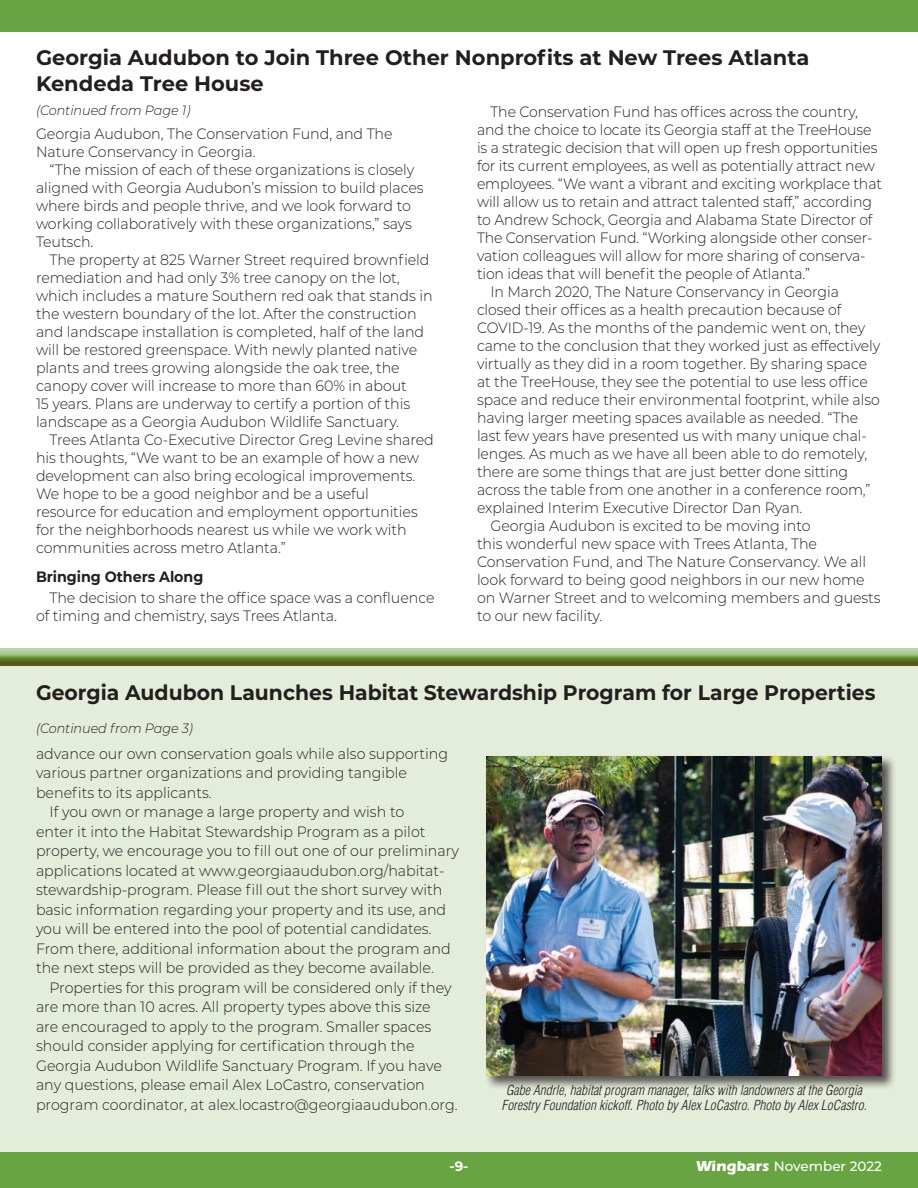
<style>
.page{position:relative;width:918px;height:1188px;background:#fff}
.page>*{position:absolute;margin:0;border:0;box-sizing:border-box;transform-origin:0 0}
.t1{font:700 21px/25.2px "Montserrat";color:#231f20}
.t2{font:300 15px/18px "Montserrat";letter-spacing:-.005em;color:#231f20;scale:.95 1}
.t3{font:300 15px "Montserrat";letter-spacing:-.005em;color:#231f20;scale:.94 1}
.t4{font:700 15px "Montserrat";letter-spacing:-.005em;color:#231f20;scale:.95 1}
.t5{font:italic 300 condensed 13.5px/15px "Helvetica";color:#231f20;text-align:center}
.t6{font:italic 300 13.5px "Montserrat";letter-spacing:-.005em;color:#231f20;scale:.95 1}
.t7{font:500 13.5px "Montserrat";color:#fff}
.t8{font:700 13.5px "Montserrat";color:#fff}
.s1{font-family:"Itc Eras";font-weight:700;font-size:15px}
</style>
<div class="page">
<div style="left:0;top:1148px;width:918px;height:40px;background:#69a442"></div>
<div style="left:0;top:0;width:918px;height:32px;background:#69a442"></div>
<div style="left:0;top:662px;width:918px;height:490px;background:#e4ecda"></div>
<div style="left:0;top:648px;width:918px;height:20px;background:#ca612c;opacity:.75"></div>
<div style="left:484px;top:754px;width:413px;height:336px;background:#231f20;opacity:.75"></div>
<img style="left:486px;top:756px;width:396px;height:320px">
<h1 class="t1" style="left:36px;top:44px;width:775px">Georgia Audubon to Join Three Other Nonprofits at New Trees Atlanta<br>Kendeda Tree House</h1>
<p class="t6" style="left:36px;top:101px;width:164px">(Continued from Page 1)</p>
<p class="t2" style="left:36px;top:124px;width:377px">Georgia Audubon, The Conservation Fund, and The<br>Nature Conservancy in Georgia.</p>
<p class="t2" style="left:36px;top:160px;width:410px;text-indent:13px">“The mission of each of these organizations is closely aligned with Georgia Audubon’s mission to build places where birds and people thrive, and we look forward to working collaboratively with these organizations,” says Teutsch.</p>
<p class="t2" style="left:36px;top:250px;width:419px;text-indent:13px">The property at 825 Warner Street required brownfield remediation and had only 3% tree canopy on the lot, which includes a mature Southern red oak that stands in the western boundary of the lot. After the construction and landscape installation is completed, half of the land will be restored greenspace. With newly planted native plants and trees growing alongside the oak tree, the canopy cover will increase to more than 60% in about<br>15 years. Plans are underway to certify a portion of this landscape as a Georgia Audubon Wildlife Sanctuary.</p>
<p class="t2" style="left:36px;top:430px;width:420px;text-indent:13px">Trees Atlanta Co-Executive Director Greg Levine shared his thoughts, “We want to be an example of how a new development can also bring ecological improvements.<br>We hope to be a good neighbor and be a useful<br>resource for education and employment opportunities for the neighborhoods nearest us while we work with communities across metro Atlanta.”</p>
<p class="t4" style="left:36px;top:565px;width:178px">Bringing Others Along</p>
<p class="t2" style="left:36px;top:588px;width:421px;text-indent:13px">The decision to share the office space was a confluence of timing and chemistry, says Trees Atlanta.</p>
<p class="t3" style="left:490px;top:101px;width:392px">The Conservation Fund has offices across the country,</p>
<p class="t3" style="left:477px;top:119px;width:421px">and the choice to locate its Georgia staff at the TreeHouse</p>
<p class="t3" style="left:477px;top:137px;width:428px">is a strategic decision that will open up fresh opportunities</p>
<p class="t3" style="left:477px;top:155px;width:425px">for its current employees, as well as potentially attract new</p>
<p class="t3" style="left:477px;top:173px;width:432px">employees. “We want a vibrant and exciting workplace that</p>
<p class="t3" style="left:477px;top:191px;width:422px">will allow us to retain and attract talented staff,” according</p>
<p class="t3" style="left:477px;top:209px;width:422px">to Andrew Schock, Georgia and Alabama State Director of</p>
<p class="t3" style="left:477px;top:227px;width:422px">The Conservation Fund. “Working alongside other conser-</p>
<p class="t3" style="left:477px;top:245px;width:415px">vation colleagues will allow for more sharing of conserva-</p>
<p class="t3" style="left:477px;top:263px;width:356px">tion ideas that will benefit the people of Atlanta.”</p>
<p class="t3" style="left:490px;top:281px;width:372px">In March 2020, The Nature Conservancy in Georgia</p>
<p class="t3" style="left:477px;top:299px;width:389px">closed their offices as a health precaution because of</p>
<p class="t3" style="left:477px;top:317px;width:414px">COVID-19. As the months of the pandemic went on, they</p>
<p class="t3" style="left:477px;top:335px;width:431px">came to the conclusion that they worked just as effectively</p>
<p class="t3" style="left:477px;top:353px;width:417px">virtually as they did in a room together. By sharing space</p>
<p class="t3" style="left:477px;top:371px;width:417px">at the TreeHouse, they see the potential to use less office</p>
<p class="t3" style="left:477px;top:389px;width:430px">space and reduce their environmental footprint, while also</p>
<p class="t3" style="left:477px;top:407px;width:407px">having larger meeting spaces available as needed. “The</p>
<p class="t3" style="left:477px;top:425px;width:416px">last few years have presented us with many unique chal-</p>
<p class="t3" style="left:477px;top:443px;width:417px">lenges. As much as we have all been able to do remotely,</p>
<p class="t3" style="left:477px;top:461px;width:396px">there are some things that are just better done sitting</p>
<p class="t3" style="left:477px;top:479px;width:420px">across the table from one another in a conference room,”</p>
<p class="t3" style="left:477px;top:497px;width:348px">explained Interim Executive Director Dan Ryan.</p>
<p class="t2" style="left:490px;top:516px;width:338px">Georgia Audubon is excited to be moving into</p>
<p class="t2" style="left:477px;top:534px;width:359px">this wonderful new space with Trees Atlanta, The</p>
<p class="t2" style="left:477px;top:552px;width:411px">Conservation Fund, and The Nature Conservancy. We all</p>
<p class="t2" style="left:477px;top:570px;width:410px">look forward to being good neighbors in our new home</p>
<p class="t2" style="left:477px;top:588px;width:426px">on Warner Street and to welcoming members and guests</p>
<p class="t2" style="left:477px;top:606px;width:134px">to our new facility.</p>
<h1 class="t1" style="left:36px;top:679px;width:841px">Georgia Audubon Launches Habitat Stewardship Program for Large Properties</h1>
<p class="t6" style="left:36px;top:719px;width:167px">(Continued from Page 3)</p>
<p class="t2" style="left:36px;top:744px;width:435px">advance our own conservation goals while also supporting</p>
<p class="t2" style="left:36px;top:763px;width:392px">various partner organizations and providing tangible</p>
<p class="t2" style="left:36px;top:783px;width:187px">benefits to its applicants.</p>
<p class="t2" style="left:49px;top:802px;width:375px">If you own or manage a large property and wish to</p>
<p class="t2" style="left:36px;top:822px;width:412px">enter it into the Habitat Stewardship Program as a pilot</p>
<p class="t2" style="left:36px;top:841px;width:447px">property, we encourage you to fill out one of our preliminary</p>
<p class="t2" style="left:36px;top:861px;width:432px">applications located at www.georgiaaudubon.org/habitat-</p>
<p class="t2" style="left:36px;top:880px;width:429px">stewardship-program. Please fill out the short survey with</p>
<p class="t2" style="left:36px;top:900px;width:433px">basic information regarding your property and its use, and</p>
<p class="t2" style="left:36px;top:919px;width:418px">you will be entered into the pool of potential candidates.</p>
<p class="t2" style="left:36px;top:939px;width:438px">From there, additional information about the program and</p>
<p class="t2" style="left:36px;top:958px;width:420px">the next steps will be provided as they become available.</p>
<p class="t2" style="left:49px;top:978px;width:425px">Properties for this program will be considered only if they</p>
<p class="t2" style="left:36px;top:997px;width:417px">are more than 10 acres. All property types above this size</p>
<p class="t2" style="left:36px;top:1017px;width:418px">are encouraged to apply to the program. Smaller spaces</p>
<p class="t2" style="left:36px;top:1036px;width:400px">should consider applying for certification through the</p>
<p class="t2" style="left:36px;top:1056px;width:429px">Georgia Audubon Wildlife Sanctuary Program. If you have</p>
<p class="t2" style="left:36px;top:1075px;width:411px">any questions, please email Alex LoCastro, conservation</p>
<p class="t2" style="left:36px;top:1095px;width:445px">program coordinator, at alex.locastro@georgiaaudubon.org.</p>
<p class="t5" style="left:501px;top:1083px;width:367px">Gabe Andrle, habitat program manager, talks with landowners at the Georgia<br>Forestry Foundation kickoff. Photo by Alex LoCastro. Photo by Alex LoCastro.</p>
<p class="t8" style="left:449px;top:1157px;width:21px">-9-</p>
<p class="t7" style="left:696px;top:1157px;width:187px"><span class="s1">Wingbars</span> November 2022</p>
</div>
